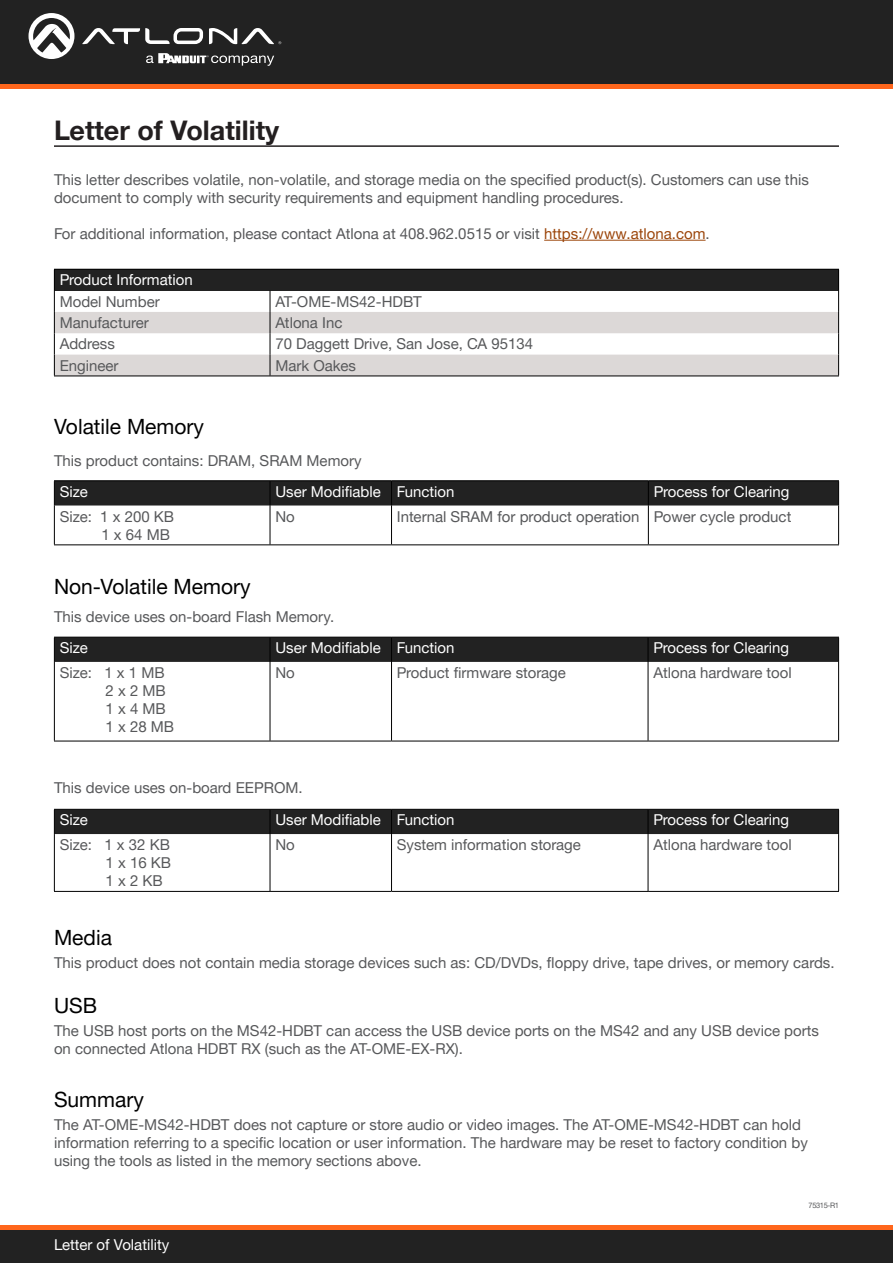
<style>
.page{position:relative;width:893px;height:1263px;background:#fff}
.page>*{position:absolute;margin:0;border:0;box-sizing:border-box;transform-origin:0 0}
.Section_Header{font:700 27px "Helvetica Neue LTW1 G";color:#231f20}
.Header_Text{font:21px "Helvetica Neue LTW1 G";color:#000}
.General_Text{font:15px/18px "Helvetica Neue LTW1 G";color:#57585a}
.General_Text_White{font:15px "Helvetica Neue LTW1 G";color:#fff}
.Product_Type_First_Page{font:7.5px "Helvetica Neue LTW1 G";letter-spacing:-.05em;color:#57585a}
.s1{color:#9b450a}
</style>
<div class="page">
<div style="left:0;top:1227px;width:893px;height:36px;background:#222"></div>
<hr style="left:0;top:1225px;width:893px;height:4px;background:#ff661c">
<div style="left:0;top:0;width:893px;height:84px;background:#222"></div>
<svg style="left:82px;top:28px;width:121px;height:16px"></svg>
<svg style="left:209px;top:28px;width:72px;height:16px"></svg>
<svg style="left:29px;top:13px;width:45px;height:46px"></svg>
<svg style="left:146px;top:53px;width:128px;height:13px"></svg>
<hr style="left:0;top:84px;width:893px;height:4px;background:#ff661c">
<hr style="left:54px;top:145px;width:785px;height:2px;background:#231f20">
<hr style="left:544px;top:240px;width:162px;height:1px;background:#9b450a">
<hr style="left:54px;top:480px;width:216px;height:1px;background:#000">
<hr style="left:270px;top:480px;width:122px;height:1px;background:#000">
<hr style="left:392px;top:480px;width:256px;height:1px;background:#000">
<hr style="left:648px;top:480px;width:191px;height:1px;background:#000">
<div style="left:54px;top:481px;width:785px;height:24px;background:#222"></div>
<hr style="left:54px;top:505px;width:1px;height:39px;background:#000">
<hr style="left:270px;top:505px;width:1px;height:39px;background:#000">
<hr style="left:391px;top:505px;width:1px;height:39px;background:#000">
<hr style="left:648px;top:505px;width:1px;height:39px;background:#000">
<hr style="left:838px;top:505px;width:1px;height:39px;background:#000">
<hr style="left:54px;top:544px;width:216px;height:1px;background:#000">
<hr style="left:270px;top:544px;width:122px;height:1px;background:#000">
<hr style="left:392px;top:544px;width:256px;height:1px;background:#000">
<hr style="left:648px;top:544px;width:191px;height:1px;background:#000">
<div style="left:54px;top:638px;width:785px;height:24px;background:#222"></div>
<hr style="left:54px;top:637px;width:216px;height:1px;background:#000">
<hr style="left:270px;top:637px;width:122px;height:1px;background:#000">
<hr style="left:392px;top:637px;width:256px;height:1px;background:#000">
<hr style="left:648px;top:637px;width:191px;height:1px;background:#000">
<hr style="left:54px;top:662px;width:1px;height:79px;background:#000">
<hr style="left:270px;top:662px;width:1px;height:79px;background:#000">
<hr style="left:391px;top:662px;width:1px;height:79px;background:#000">
<hr style="left:648px;top:662px;width:1px;height:79px;background:#000">
<hr style="left:838px;top:662px;width:1px;height:79px;background:#000">
<hr style="left:54px;top:741px;width:216px;height:1px;background:#000">
<hr style="left:270px;top:741px;width:122px;height:1px;background:#000">
<hr style="left:392px;top:741px;width:256px;height:1px;background:#000">
<hr style="left:648px;top:741px;width:191px;height:1px;background:#000">
<div style="left:54px;top:810px;width:785px;height:24px;background:#222"></div>
<hr style="left:54px;top:809px;width:216px;height:1px;background:#000">
<hr style="left:270px;top:809px;width:122px;height:1px;background:#000">
<hr style="left:392px;top:809px;width:256px;height:1px;background:#000">
<hr style="left:648px;top:809px;width:191px;height:1px;background:#000">
<hr style="left:54px;top:834px;width:1px;height:57px;background:#000">
<hr style="left:270px;top:834px;width:1px;height:57px;background:#000">
<hr style="left:391px;top:834px;width:1px;height:57px;background:#000">
<hr style="left:648px;top:834px;width:1px;height:57px;background:#000">
<hr style="left:838px;top:834px;width:1px;height:57px;background:#000">
<hr style="left:54px;top:891px;width:216px;height:1px;background:#000">
<hr style="left:270px;top:891px;width:122px;height:1px;background:#000">
<hr style="left:392px;top:891px;width:256px;height:1px;background:#000">
<hr style="left:648px;top:891px;width:191px;height:1px;background:#000">
<div style="left:54px;top:269px;width:785px;height:22px;background:#222"></div>
<svg style="left:55px;top:312px;width:783px;height:64px;fill:#dcd8d7"></svg>
<svg style="left:270px;top:291px;width:1px;height:85px"></svg>
<hr style="left:54px;top:376px;width:216px;height:1px;background:#000">
<hr style="left:270px;top:376px;width:569px;height:1px;background:#000">
<hr style="left:54px;top:269px;width:216px;height:1px;background:#000">
<svg style="left:54px;top:270px;width:1px;height:106px"></svg>
<hr style="left:270px;top:269px;width:569px;height:1px;background:#000">
<svg style="left:838px;top:270px;width:1px;height:106px"></svg>
<p class="Section_Header" style="left:54px;top:114px;width:227px">Letter of Volatility</p>
<p class="General_Text" style="left:54px;top:171px;width:756px">This letter describes volatile, non-volatile, and storage media on the specified product(s). Customers can use this document to comply with security requirements and equipment handling procedures.</p>
<p class="General_Text" style="left:54px;top:225px;width:657px">For additional information, please contact Atlona at 408.962.0515 or visit <span class="s1">https://www.atlona.com</span>.</p>
<p class="General_Text_White" style="left:60px;top:271px;width:135px">Product Information</p>
<p class="General_Text" style="left:60px;top:292px;width:102px">Model Number</p>
<p class="General_Text" style="left:275px;top:292px;width:148px">AT-OME-MS42-HDBT</p>
<p class="General_Text" style="left:60px;top:313px;width:91px">Manufacturer</p>
<p class="General_Text" style="left:275px;top:313px;width:69px">Atlona Inc</p>
<p class="General_Text" style="left:60px;top:335px;width:57px">Address</p>
<p class="General_Text" style="left:275px;top:335px;width:259px">70 Daggett Drive, San Jose, CA 95134</p>
<p class="General_Text" style="left:60px;top:356px;width:60px">Engineer</p>
<p class="General_Text" style="left:275px;top:356px;width:82px">Mark Oakes</p>
<p class="Header_Text" style="left:54px;top:413px;width:152px">Volatile Memory</p>
<p class="General_Text" style="left:54px;top:451px;width:309px">This product contains: DRAM, SRAM Memory</p>
<p class="General_Text_White" style="left:60px;top:482px;width:30px">Size</p>
<p class="General_Text_White" style="left:275px;top:482px;width:107px">User Modifiable</p>
<p class="General_Text_White" style="left:397px;top:482px;width:59px">Function</p>
<p class="General_Text_White" style="left:654px;top:482px;width:137px">Process for Clearing</p>
<p class="General_Text" style="left:60px;top:507px;width:116px;text-align:right">Size: 1 x 200 KB<br>1 x 64 MB</p>
<p class="General_Text" style="left:275px;top:507px;width:21px">No</p>
<p class="General_Text" style="left:397px;top:507px;width:244px">Internal SRAM for product operation</p>
<p class="General_Text" style="left:654px;top:507px;width:139px">Power cycle product</p>
<p class="Header_Text" style="left:54px;top:574px;width:198px">Non-Volatile Memory</p>
<p class="General_Text" style="left:54px;top:607px;width:282px">This device uses on-board Flash Memory.</p>
<p class="General_Text_White" style="left:60px;top:639px;width:30px">Size</p>
<p class="General_Text_White" style="left:275px;top:639px;width:107px">User Modifiable</p>
<p class="General_Text_White" style="left:397px;top:639px;width:59px">Function</p>
<p class="General_Text_White" style="left:653px;top:639px;width:137px">Process for Clearing</p>
<p class="General_Text" style="left:60px;top:663px;width:107px">Size: 1 x 1 MB</p>
<p class="General_Text" style="left:106px;top:681px;width:62px">2 x 2 MB</p>
<p class="General_Text" style="left:106px;top:699px;width:62px">1 x 4 MB</p>
<p class="General_Text" style="left:106px;top:717px;width:70px">1 x 28 MB</p>
<p class="General_Text" style="left:275px;top:663px;width:21px">No</p>
<p class="General_Text" style="left:397px;top:663px;width:170px">Product firmware storage</p>
<p class="General_Text" style="left:653px;top:663px;width:140px">Atlona hardware tool</p>
<p class="General_Text" style="left:54px;top:778px;width:250px">This device uses on-board EEPROM.</p>
<p class="General_Text_White" style="left:60px;top:811px;width:30px">Size</p>
<p class="General_Text_White" style="left:275px;top:811px;width:107px">User Modifiable</p>
<p class="General_Text_White" style="left:397px;top:811px;width:59px">Function</p>
<p class="General_Text_White" style="left:653px;top:811px;width:137px">Process for Clearing</p>
<p class="General_Text" style="left:60px;top:836px;width:112px">Size: 1 x 32 KB</p>
<p class="General_Text" style="left:106px;top:854px;width:67px">1 x 16 KB</p>
<p class="General_Text" style="left:106px;top:872px;width:59px">1 x 2 KB</p>
<p class="General_Text" style="left:275px;top:836px;width:21px">No</p>
<p class="General_Text" style="left:397px;top:836px;width:185px">System information storage</p>
<p class="General_Text" style="left:653px;top:836px;width:140px">Atlona hardware tool</p>
<p class="Header_Text" style="left:54px;top:925px;width:59px">Media</p>
<p class="General_Text" style="left:54px;top:954px;width:782px">This product does not contain media storage devices such as: CD/DVDs, floppy drive, tape drives, or memory cards.</p>
<p class="Header_Text" style="left:54px;top:992px;width:45px">USB</p>
<p class="General_Text" style="left:54px;top:1021px;width:767px">The USB host ports on the MS42-HDBT can access the USB device ports on the MS42 and any USB device ports on connected Atlona HDBT RX (such as the AT-OME-EX-RX).</p>
<p class="Header_Text" style="left:54px;top:1087px;width:92px">Summary</p>
<p class="General_Text" style="left:54px;top:1116px;width:755px">The AT-OME-MS42-HDBT does not capture or store audio or video images. The AT-OME-MS42-HDBT can hold information referring to a specific location or user information. The hardware may be reset to factory condition by using the tools as listed in the memory sections above.</p>
<p class="General_Text_White" style="left:54px;top:1235px;width:117px">Letter of Volatility</p>
<p class="Product_Type_First_Page" style="left:808px;top:1200px;width:32px">75315-R1</p>
</div>
